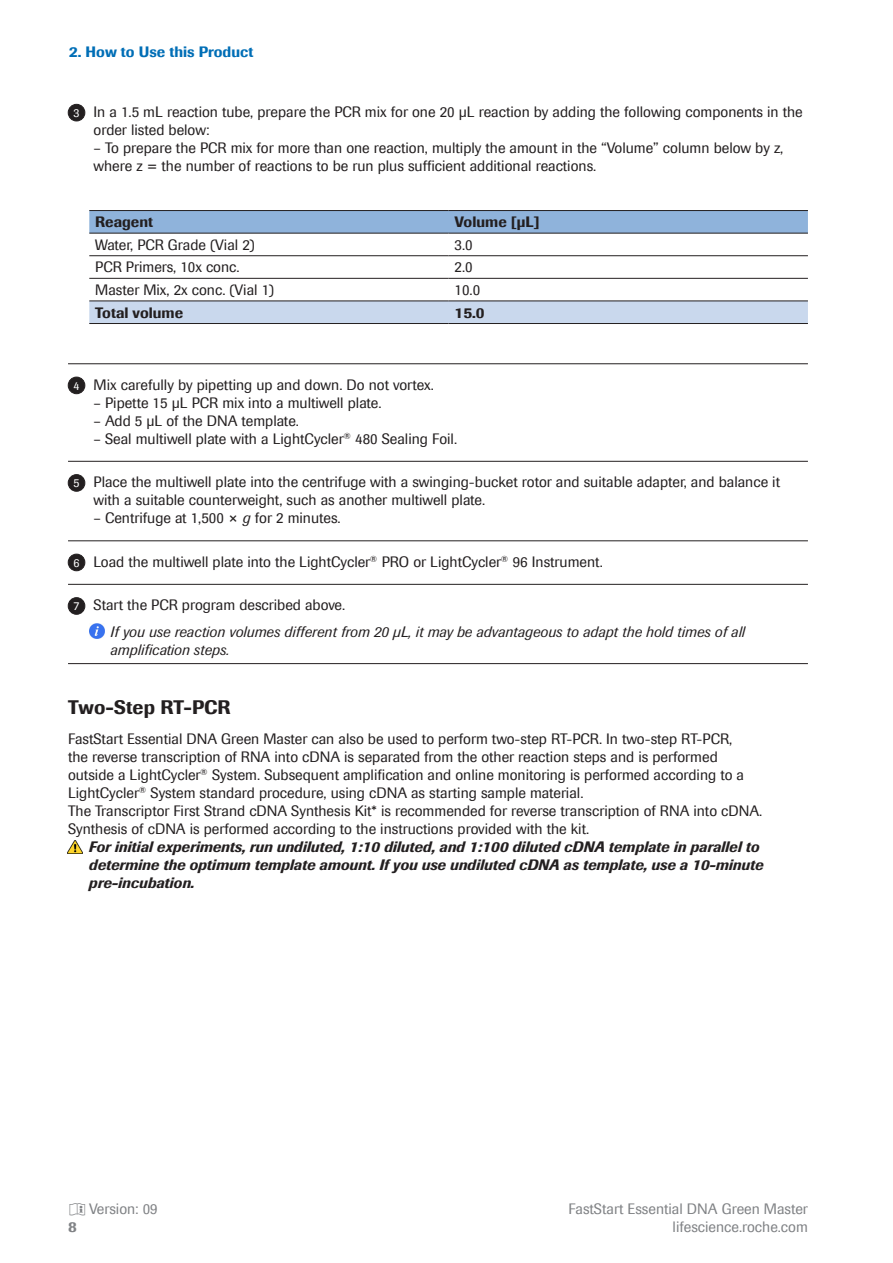
<style>
.page{position:relative;width:893px;height:1263px;background:#fff}
.page>*{position:absolute;margin:0;border:0;box-sizing:border-box;transform-origin:0 0}
.Paragraph-subheader2{font:500 19.5px "Imago";color:#231f20}
.Text{font:15px/18px "Imago";color:#231f20}
.OrderedList-strict{font:15px/18px "Imago";color:#231f20}
.OrderedList-strict-f{font:15px/18px "Imago";color:#231f20}
.Paragraph-importantn{font:italic 500 15px/18px "Imago";color:#231f20}
.Paragraph-infonote-o{font:italic 15px/18px "Imago";color:#231f20}
.Page_Footer_right{font:15px "Imago";color:#808285}
.Chapter{font:500 15px "Imago";color:#006eb6}
.Text_Bold{font:500 15px "Imago";color:#231f20}
.Text-2{font:500 15px "Imago";color:#231f20}
.Page_Footer_left{font:15px "Imago";color:#808285}
.Page_Footer_right-2{font:500 15px "Imago";color:#808285}
.Icon_Bullets{font:12px "Imago";color:#fff}
.s1{font-style:italic}
.s2{font-family:"Walter"}
</style>
<div class="page">
<hr style="left:68px;top:363px;width:740px;height:1px;background:#231f20">
<hr style="left:68px;top:461px;width:740px;height:1px;background:#231f20">
<hr style="left:68px;top:540px;width:740px;height:1px;background:#231f20">
<hr style="left:68px;top:584px;width:740px;height:1px;background:#231f20">
<hr style="left:68px;top:663px;width:740px;height:1px;background:#231f20">
<svg style="left:89px;top:211px;width:719px;height:22px;background:#8db0d7"></svg>
<div style="left:89px;top:302px;width:719px;height:21px;background:#c9d8ed"></div>
<hr style="left:89px;top:210px;width:360px;height:1px;background:#231f20">
<hr style="left:89px;top:233px;width:360px;height:1px;background:#231f20">
<hr style="left:449px;top:210px;width:359px;height:1px;background:#231f20">
<hr style="left:449px;top:233px;width:359px;height:1px;background:#231f20">
<hr style="left:89px;top:255px;width:360px;height:1px;background:#231f20">
<hr style="left:449px;top:255px;width:359px;height:1px;background:#231f20">
<hr style="left:89px;top:278px;width:360px;height:1px;background:#231f20">
<hr style="left:449px;top:278px;width:359px;height:1px;background:#231f20">
<hr style="left:89px;top:301px;width:360px;height:1px;background:#231f20">
<hr style="left:89px;top:323px;width:360px;height:1px;background:#231f20">
<hr style="left:449px;top:301px;width:359px;height:1px;background:#231f20">
<hr style="left:449px;top:323px;width:359px;height:1px;background:#231f20">
<div style="left:68px;top:104px;width:17px;height:17px;background:#231f20;border-radius:50%"></div>
<div style="left:68px;top:104px;width:17px;height:17px;border:1px solid #231f20;border-radius:50%"></div>
<div style="left:68px;top:377px;width:17px;height:17px;background:#231f20;border-radius:50%"></div>
<div style="left:68px;top:377px;width:17px;height:17px;border:1px solid #231f20;border-radius:50%"></div>
<div style="left:68px;top:475px;width:17px;height:16px;background:#231f20;border-radius:50%"></div>
<div style="left:68px;top:474px;width:17px;height:17px;border:1px solid #231f20;border-radius:50%"></div>
<div style="left:68px;top:554px;width:17px;height:17px;background:#231f20;border-radius:50%"></div>
<div style="left:68px;top:554px;width:17px;height:17px;border:1px solid #231f20;border-radius:50%"></div>
<div style="left:68px;top:598px;width:17px;height:16px;background:#231f20;border-radius:50%"></div>
<div style="left:68px;top:597px;width:17px;height:17px;border:1px solid #231f20;border-radius:50%"></div>
<img style="left:89px;top:624px;width:15px;height:15px">
<img style="left:68px;top:840px;width:15px;height:14px">
<p class="Chapter" style="left:69px;top:42px;width:186px">2. How to Use this Product</p>
<p class="Icon_Bullets" style="left:74px;top:105px;width:7px">3</p>
<p class="OrderedList-strict-f" style="left:94px;top:103px;width:711px">In a 1.5 mL reaction tube, prepare the PCR mix for one 20 μL reaction by adding the following components in the order listed below:</p>
<p class="OrderedList-strict-f" style="left:94px;top:139px;width:691px">– To prepare the PCR mix for more than one reaction, multiply the amount in the “Volume” column below by z, where z = the number of reactions to be run plus sufficient additional reactions.</p>
<p class="Text_Bold" style="left:95px;top:212px;width:59px">Reagent</p>
<p class="Text_Bold" style="left:455px;top:212px;width:87px">Volume [μL]</p>
<p class="Text" style="left:95px;top:235px;width:161px">Water, PCR Grade (Vial 2)</p>
<p class="Text" style="left:455px;top:235px;width:20px">3.0</p>
<p class="Text" style="left:95px;top:258px;width:146px">PCR Primers, 10x conc.</p>
<p class="Text" style="left:455px;top:258px;width:20px">2.0</p>
<p class="Text" style="left:95px;top:281px;width:180px">Master Mix, 2x conc. (Vial 1)</p>
<p class="Text" style="left:455px;top:281px;width:27px">10.0</p>
<p class="Text-2" style="left:95px;top:303px;width:89px">Total volume</p>
<p class="Text-2" style="left:455px;top:303px;width:31px">15.0</p>
<p class="Icon_Bullets" style="left:74px;top:378px;width:7px">4</p>
<p class="Icon_Bullets" style="left:74px;top:475px;width:7px">5</p>
<p class="Icon_Bullets" style="left:74px;top:555px;width:7px">6</p>
<p class="Icon_Bullets" style="left:74px;top:598px;width:7px">7</p>
<p class="OrderedList-strict" style="left:94px;top:375px;width:342px">Mix carefully by pipetting up and down. Do not vortex.</p>
<p class="OrderedList-strict" style="left:94px;top:393px;width:289px">– Pipette 15 μL PCR mix into a multiwell plate.</p>
<p class="OrderedList-strict" style="left:94px;top:411px;width:207px">– Add 5 μL of the DNA template.</p>
<p class="OrderedList-strict" style="left:94px;top:429px;width:365px">– Seal multiwell plate with a LightCycler<sup>®</sup> 480 Sealing Foil.</p>
<p class="OrderedList-strict" style="left:94px;top:473px;width:688px">Place the multiwell plate into the centrifuge with a swinging-bucket rotor and suitable adapter, and balance it with a suitable counterweight, such as another multiwell plate.</p>
<p class="OrderedList-strict" style="left:94px;top:509px;width:249px">– Centrifuge at 1,500 × <span class="s1">g</span> for 2 minutes.</p>
<p class="OrderedList-strict" style="left:94px;top:552px;width:511px">Load the multiwell plate into the LightCycler<sup>®</sup> PRO or LightCycler<sup>®</sup> 96 Instrument.</p>
<p class="OrderedList-strict" style="left:94px;top:596px;width:253px">Start the PCR program described above.</p>
<p class="Paragraph-infonote-o" style="left:111px;top:622px;width:636px">If you use reaction volumes different from 20 μL, it may be advantageous to adapt the hold times of all amplification steps.</p>
<p class="Paragraph-subheader2" style="left:68px;top:694px;width:164px">Two-Step RT-PCR</p>
<p class="Text" style="left:68px;top:730px;width:696px">FastStart Essential DNA Green Master can also be used to perform two-step RT-PCR. In two-step RT-PCR,<br>the reverse transcription of RNA into cDNA is separated from the other reaction steps and is performed outside a LightCycler<sup>®</sup> System. Subsequent amplification and online monitoring is performed according to a LightCycler<sup>®</sup> System standard procedure, using cDNA as starting sample material.<br>The Transcriptor First Strand cDNA Synthesis Kit* is recommended for reverse transcription of RNA into cDNA.<br>Synthesis of cDNA is performed according to the instructions provided with the kit.</p>
<p class="Paragraph-importantn" style="left:89px;top:838px;width:676px">For initial experiments, run undiluted, 1:10 diluted, and 1:100 diluted cDNA template in parallel to determine the optimum template amount. If you use undiluted cDNA as template, use a 10-minute pre-incubation.</p>
<p class="Page_Footer_left" style="left:68px;top:1199px;width:91px"><span class="s2">y</span> Version: 09</p>
<p class="Page_Footer_right" style="left:568px;top:1199px;width:241px">FastStart Essential DNA Green Master</p>
<p class="Page_Footer_right-2" style="left:68px;top:1217px;width:10px">8</p>
<p class="Page_Footer_right" style="left:673px;top:1217px;width:137px">lifescience.roche.com</p>
</div>
